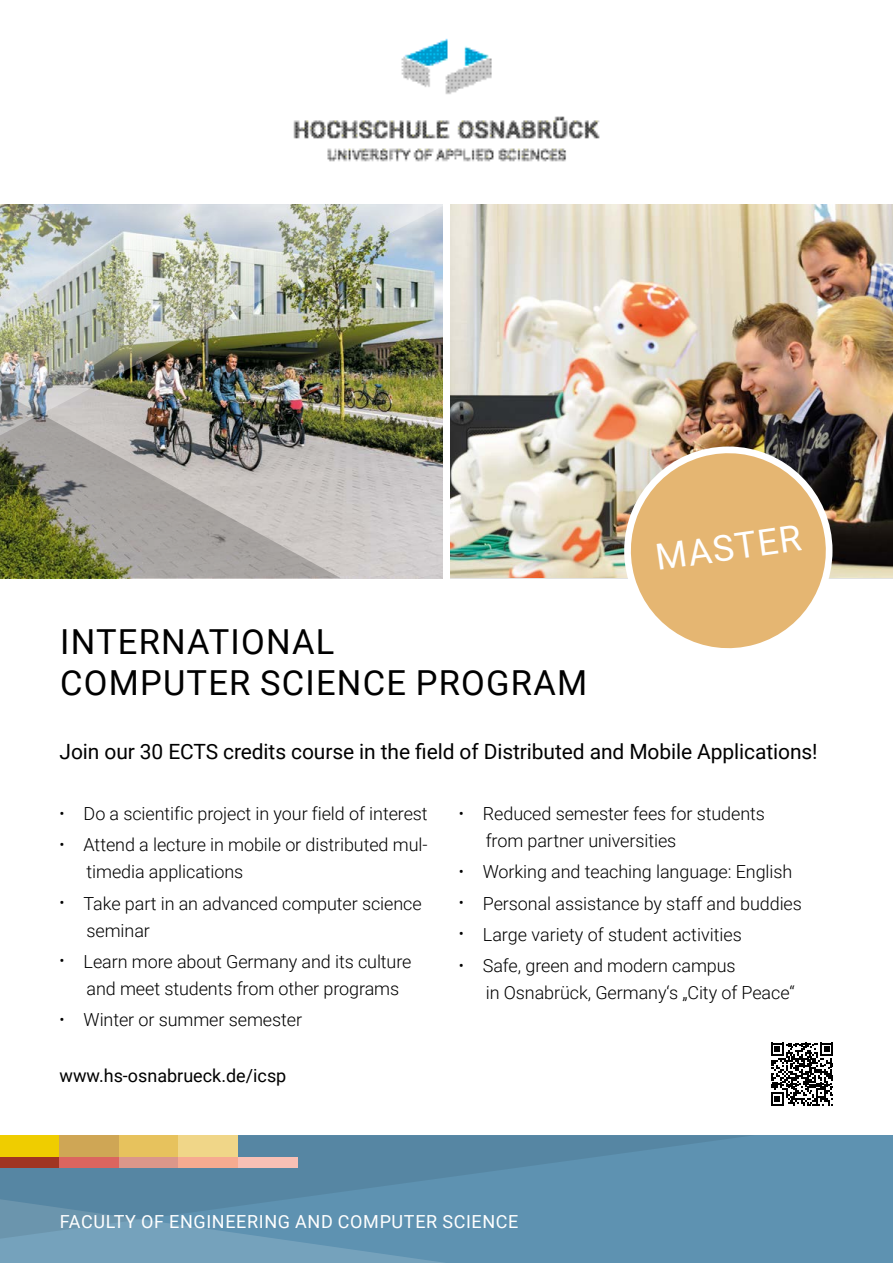
<style>
.page{position:relative;width:893px;height:1263px;background:#fff}
.page>*{position:absolute;margin:0;border:0;box-sizing:border-box;transform-origin:0 0}
._03_Störer___Titel{font:36px "Roboto";color:#fff}
._01_Head_H1___Titel{font:34.5px/40.5px "Roboto";letter-spacing:.035em;color:#000}
._02_Abschluss_Subhea{font:21px "Roboto";letter-spacing:-.005em;color:#000}
.t1{font:300 18px/27px "Roboto";letter-spacing:-.005em;color:#000}
.Fusszeile___Titel{font:18px "Roboto";letter-spacing:.035em;color:#fff}
.Adressezeile___Verli{font:18px "Roboto";color:#000}
.s1{font-size:15.75px}
</style>
<div class="page">
<div style="left:0;top:1135px;width:893px;height:128px;background:#5e92b1"></div>
<svg style="left:0;top:1240px;width:443px;height:23px"></svg>
<svg style="left:0;top:1135px;width:750px;height:105px"></svg>
<img style="left:293px;top:38px;width:307px;height:124px">
<svg style="left:771px;top:1043px;width:62px;height:62px"></svg>
<img style="left:450px;top:204px;width:443px;height:374px">
<img style="left:341px;top:442px;width:101px;height:136px">
<svg style="left:0;top:442px;width:341px;height:136px;background:#9e9d8e"></svg>
<img style="left:0;top:204px;width:443px;height:238px">
<div style="left:0;top:1135px;width:60px;height:22px;background:#efcd00"></div>
<div style="left:0;top:1157px;width:60px;height:10px;background:#a03522"></div>
<div style="left:60px;top:1135px;width:59px;height:22px;background:#cfa655"></div>
<div style="left:60px;top:1157px;width:59px;height:10px;background:#db655f"></div>
<div style="left:119px;top:1135px;width:60px;height:22px;background:#e7c25d"></div>
<div style="left:119px;top:1157px;width:60px;height:10px;background:#db978a"></div>
<div style="left:179px;top:1135px;width:59px;height:22px;background:#f0d688"></div>
<div style="left:179px;top:1157px;width:59px;height:10px;background:#f6ab90"></div>
<div style="left:238px;top:1157px;width:60px;height:10px;background:#f8c0b5"></div>
<svg style="left:620px;top:442px;width:217px;height:207px;fill:#e5b672"></svg>
<p class="_01_Head_H1___Titel" style="left:60px;top:620px;width:529px">INTERNATIONAL<br>COMPUTER SCIENCE PROGRAM</p>
<p class="_03_Störer___Titel" style="left:652px;top:533px;width:148px;rotate:-8deg">MASTER</p>
<p class="_02_Abschluss_Subhea" style="left:60px;top:737px;width:760px">Join our 30 ECTS credits course in the field of Distributed and Mobile Applications!</p>
<p class="t1" style="left:60px;top:799px;width:370px"><span class="s1">•</span> Do a scientific project in your field of interest</p>
<p class="t1" style="left:87px;top:831px;width:343px;text-indent:-27px"><span class="s1">•</span> Attend a lecture in mobile or distributed mul&shy;timedia applications</p>
<p class="t1" style="left:87px;top:889px;width:337px;text-indent:-27px"><span class="s1">•</span> Take part in an advanced computer science seminar</p>
<p class="t1" style="left:87px;top:947px;width:326px;text-indent:-27px"><span class="s1">•</span> Learn more about Germany and its culture and meet students from other programs</p>
<p class="t1" style="left:60px;top:1005px;width:244px"><span class="s1">•</span> Winter or summer semester</p>
<p class="Adressezeile___Verli" style="left:60px;top:1063px;width:228px">www.hs-osnabrueck.de/icsp</p>
<p class="t1" style="left:486px;top:799px;width:281px;text-indent:-27px"><span class="s1">•</span> Reduced semester fees for students from partner universities</p>
<p class="t1" style="left:459px;top:858px;width:335px"><span class="s1">•</span> Working and teaching language: English</p>
<p class="t1" style="left:459px;top:889px;width:345px"><span class="s1">•</span> Personal assistance by staff and buddies</p>
<p class="t1" style="left:459px;top:920px;width:285px"><span class="s1">•</span> Large variety of student activities</p>
<p class="t1" style="left:486px;top:951px;width:311px;text-indent:-27px"><span class="s1">•</span> Safe, green and modern campus<br>in Osnabrück, Germany‘s „City of Peace“</p>
<p class="Fusszeile___Titel" style="left:60px;top:1209px;width:460px">FACULTY OF ENGINEERING AND COMPUTER SCIENCE</p>
</div>
